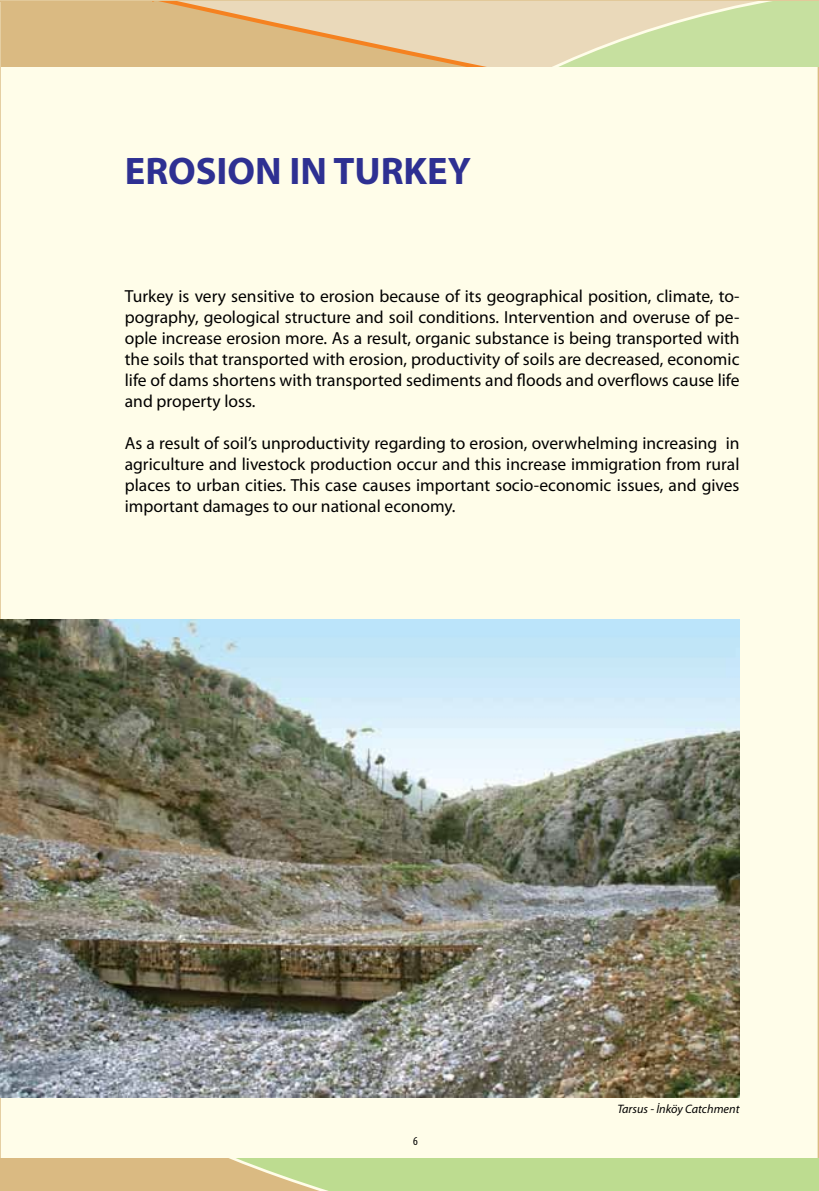
<style>
.page{position:relative;width:819px;height:1191px;background:#fff}
.page>*{position:absolute;margin:0;border:0;box-sizing:border-box;transform-origin:0 0}
.t1{font:700 38.5px "Myriad Pro";color:#2e3092}
.t2{font:17.5px/21px "Myriad Pro";color:#000;text-align:justify}
.t3{font:italic 12.25px "Myriad Pro";color:#000}
.t4{font:condensed 12.25px "Myriad Pro";color:#000}
</style>
<div class="page">
<div style="left:0;top:1px;width:818px;height:1189px;background:#fffde9"></div>
<svg style="left:1px;top:1158px;width:818px;height:33px;background:#c7d18c"></svg>
<div style="left:1px;top:1px;width:818px;height:65px;background:#daba82"></div>
<svg style="left:152px;top:1px;width:290px;height:61px"></svg>
<svg style="left:442px;top:1px;width:377px;height:65px;background:#dadcae"></svg>
<img style="left:1px;top:619px;width:738px;height:478px">
<h1 class="t1" style="left:125px;top:146px;width:347px">EROSION IN TURKEY</h1>
<p class="t2" style="left:125px;top:286px;width:616px">Turkey is very sensitive to erosion because of its geographical position, climate, to&shy;pography, geological structure and soil conditions. Intervention and overuse of pe&shy;ople increase erosion more. As a result, organic substance is being transported with the soils that transported with erosion, productivity of soils are decreased, economic life of dams shortens with transported sediments and floods and overflows cause life and property loss.</p>
<p class="t2" style="left:125px;top:433px;width:616px">As a result of soil’s unproductivity regarding to erosion, overwhelming increasing in agriculture and livestock production occur and this increase immigration from rural places to urban cities. This case causes important socio-economic issues, and gives important damages to our national economy.</p>
<p class="t4" style="left:413px;top:1133px;width:6px">6</p>
<p class="t3" style="left:617px;top:1101px;width:124px">Tarsus - İnköy Catchment</p>
</div>
